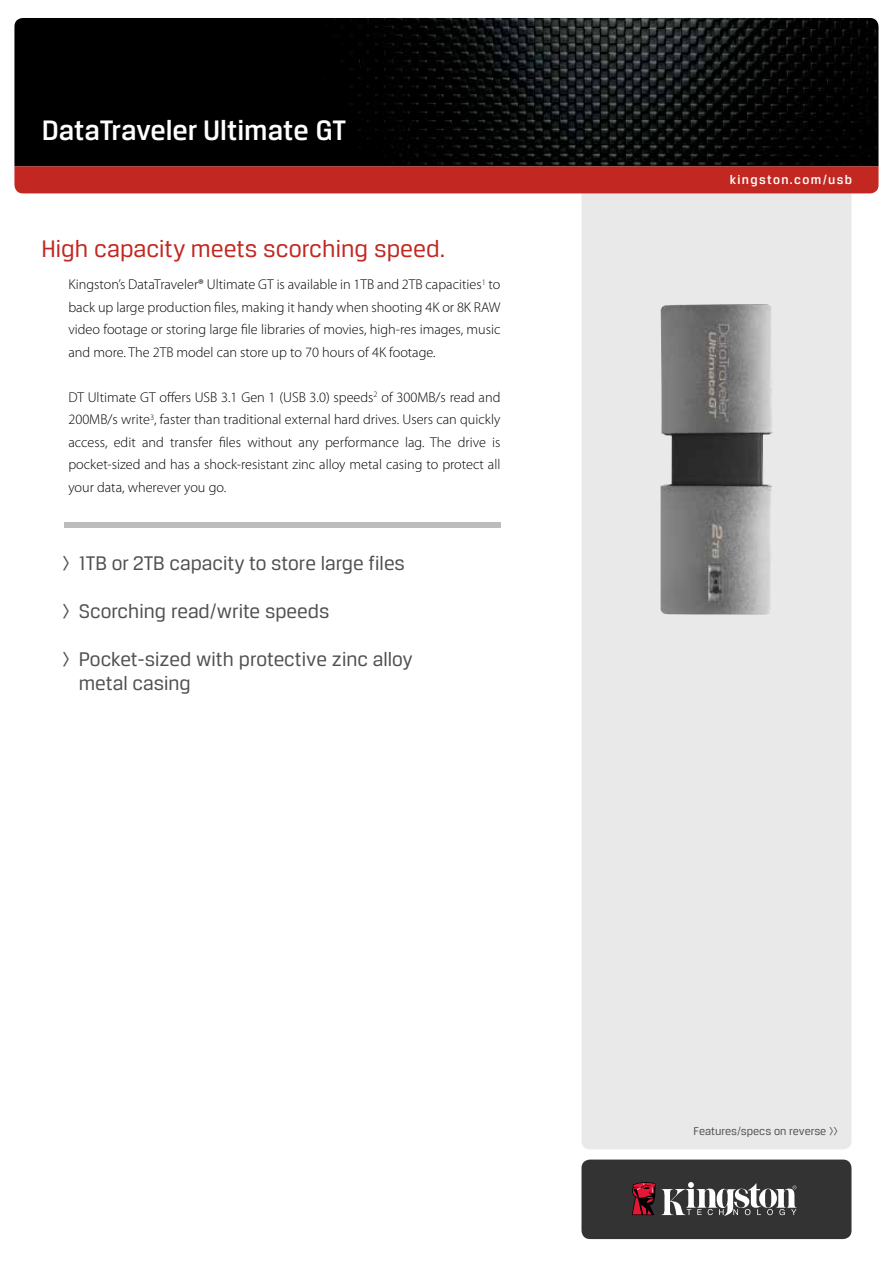
<style>
.page{position:relative;width:893px;height:1263px;background:#fff}
.page>*{position:absolute;margin:0;border:0;box-sizing:border-box;transform-origin:0 0}
.t1{font:500 30px "Breuer Text";color:#fff}
.t2{font:25.5px "Breuer Text";color:#c22821}
.t3{font:21px/24px "Breuer Text";color:#525051}
.t4{font:300 14.25px/22.5px "Myriad Pro";color:#000;text-align:justify}
.t5{font:500 13.5px "Breuer Text";letter-spacing:.1em;color:#fff}
.t6{font:12px "Breuer Text";color:#525051}
</style>
<div class="page">
<div style="left:581px;top:193px;width:270px;height:956px;background:#eae9ea"></div>
<div style="left:581px;top:1159px;width:270px;height:80px;background:#333;border-radius:9px"></div>
<svg style="left:632px;top:1182px;width:165px;height:34px"></svg>
<img style="left:14px;top:18px;width:864px;height:148px">
<div style="left:14px;top:166px;width:864px;height:27px;background:#c22821"></div>
<div style="left:64px;top:522px;width:436px;height:6px;background:#babcbe"></div>
<img style="left:660px;top:304px;width:112px;height:310px">
<h1 class="t1" style="left:42px;top:113px;width:306px">DataTraveler Ultimate GT</h1>
<h2 class="t2" style="left:41px;top:235px;width:405px">High capacity meets scorching speed.</h2>
<p class="t4" style="left:68px;top:273px;width:434px">Kingston’s DataTraveler® Ultimate GT is available in 1TB and 2TB capacities<sup>1</sup> to back up large production files, making it handy when shooting 4K or 8K RAW video footage or storing large file libraries of movies, high-res images, music and more. The 2TB model can store up to 70 hours of 4K footage.</p>
<p class="t4" style="left:68px;top:386px;width:434px">DT Ultimate GT offers USB 3.1 Gen 1 (USB 3.0) speeds<sup>2</sup> of 300MB/s read and 200MB/s write<sup>3</sup>, faster than traditional external hard drives. Users can quickly access, edit and transfer files without any performance lag. The drive is pocket-sized and has a shock-resistant zinc alloy metal casing to protect all your data, wherever you go.</p>
<h3 class="t3" style="left:62px;top:550px;width:344px">&gt; 1TB or 2TB capacity to store large files</h3>
<h3 class="t3" style="left:62px;top:598px;width:269px">&gt; Scorching read/write speeds</h3>
<h3 class="t3" style="left:79px;top:646px;width:336px;text-indent:-17px">&gt; Pocket-sized with protective zinc alloy metal casing</h3>
<p class="t5" style="left:730px;top:172px;width:124px">kingston.com/usb</p>
<p class="t6" style="left:693px;top:1125px;width:146px">Features/specs on reverse &gt;&gt;</p>
</div>
